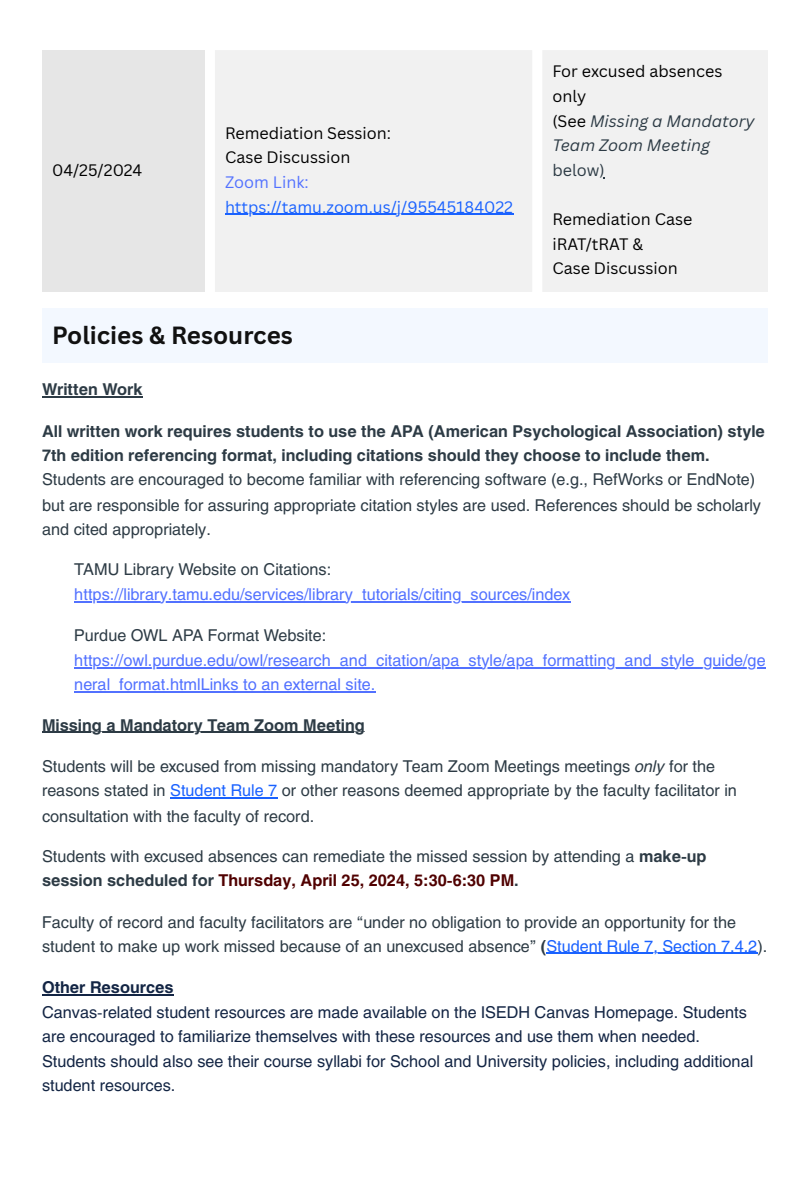
<style>
.page{position:relative;width:810px;height:1181px;background:#fff}
.page>*{position:absolute;margin:0;border:0;box-sizing:border-box;transform-origin:0 0}
.t1{font:700 24.15px "Canva Sans";color:#111}
.t2{font:16.2px/24.5px "Helios";color:#2d3b45}
.t3{font:16.2px/24.5px "Helios";color:#132544}
.t4{font:16.2px/24.8px "Helios";color:#5271ff}
.t5{font:16.2px/24.6px "Canva Sans";color:#1a62ff}
.t6{font:italic 16.2px/24.8px "Canva Sans";color:#2d3b45}
.t7{font:16.2px/24.8px "Canva Sans";color:#000}
.t8{font:700 16.2px "Helios";color:#2d3b45}
.s1{color:#000}
.s2{color:#5271ff}
.s3{font-style:normal;color:#000}
.s4{font-style:normal}
.s5{font-weight:700}
.s6{color:#2d3b45}
.s7{font-style:italic}
.s8{color:#1a62ff}
.s9{font-weight:700;color:#500000}
</style>
<div class="page">
<hr style="left:42px;top:396px;width:101px;height:1px;background:#2d3b45">
<hr style="left:74px;top:601px;width:496px;height:1px;background:#5271ff">
<hr style="left:74px;top:667px;width:692px;height:1px;background:#5271ff">
<hr style="left:74px;top:691px;width:301px;height:1px;background:#5271ff">
<hr style="left:42px;top:731px;width:323px;height:1px;background:#2d3b45">
<hr style="left:170px;top:797px;width:107px;height:1px;background:#1a62ff">
<hr style="left:546px;top:952px;width:211px;height:1px;background:#1a62ff">
<hr style="left:42px;top:994px;width:132px;height:1px;background:#132544">
<div style="left:42px;top:50px;width:163px;height:242px;background:#e6e6e6"></div>
<div style="left:215px;top:50px;width:553px;height:242px;background:#f1f1f1"></div>
<hr style="left:225px;top:214px;width:288px;height:1px;background:#1a62ff">
<div style="left:42px;top:308px;width:726px;height:55px;background:#f3f8ff"></div>
<p class="t7" style="left:52px;top:158px;width:92px">04/25/2024</p>
<p class="t5" style="left:225px;top:120px;width:290px"><span class="s1">Remediation Session:<br>Case Discussion<br></span><span class="s2">Zoom Link: </span>https://tamu.zoom.us/j/95545184022</p>
<p class="t1" style="left:52px;top:318px;width:242px">Policies &amp; Resources</p>
<p class="t6" style="left:552px;top:59px;width:204px"><span class="s3">For excused absences only<br>(See</span> Missing a Mandatory<br>Team Zoom Meeting <span class="s4">below)</span></p>
<p class="t7" style="left:552px;top:206px;width:141px">Remediation Case iRAT/tRAT &amp;<br>Case Discussion</p>
<h2 class="t8" style="left:42px;top:379px;width:102px">Written Work</h2>
<p class="t2" style="left:42px;top:418px;width:725px"><span class="s5">All written work requires students to use the APA (American Psychological Association) style 7th edition referencing format, including citations should they choose to include them.<br></span>Students are encouraged to become familiar with referencing software (e.g., RefWorks or EndNote) but are responsible for assuring appropriate citation styles are used. References should be scholarly and cited appropriately.</p>
<p class="t4" style="left:74px;top:556px;width:498px;line-height:25.2px"><span class="s6">TAMU Library Website on Citations: </span>https://library.tamu.edu/services/library_tutorials/citing_sources/index</p>
<p class="t4" style="left:74px;top:622px;width:693px"><span class="s6">Purdue OWL APA Format Website: </span>https://owl.purdue.edu/owl/research_and_citation/apa_style/apa_formatting_and_style_guide/ge neral_format.htmlLinks to an external site.</p>
<h2 class="t8" style="left:42px;top:714px;width:324px">Missing a Mandatory Team Zoom Meeting</h2>
<p class="t2" style="left:42px;top:753px;width:697px">Students will be excused from missing mandatory Team Zoom Meetings meetings <span class="s7">only</span> for the reasons stated in <span class="s8">Student Rule 7</span> or other reasons deemed appropriate by the faculty facilitator in consultation with the faculty of record.</p>
<p class="t2" style="left:42px;top:843px;width:666px">Students with excused absences can remediate the missed session by attending a <span class="s5">make-up session scheduled for</span> <span class="s9">Thursday, April 25, 2024, 5:30-6:30 PM</span><span class="s5">.</span></p>
<p class="t2" style="left:42px;top:909px;width:727px">Faculty of record and faculty facilitators are “under no obligation to provide an opportunity for the student to make up work missed because of an unexcused absence” <span class="s5">(</span><span class="s8">Student Rule 7, Section 7.4.2</span>).</p>
<h2 class="t3" style="left:42px;top:974px;width:713px"><span class="s5">Other Resources<br></span>Canvas-related student resources are made available on the ISEDH Canvas Homepage. Students are encouraged to familiarize themselves with these resources and use them when needed.<br>Students should also see their course syllabi for School and University policies, including additional student resources.</h2>
</div>
